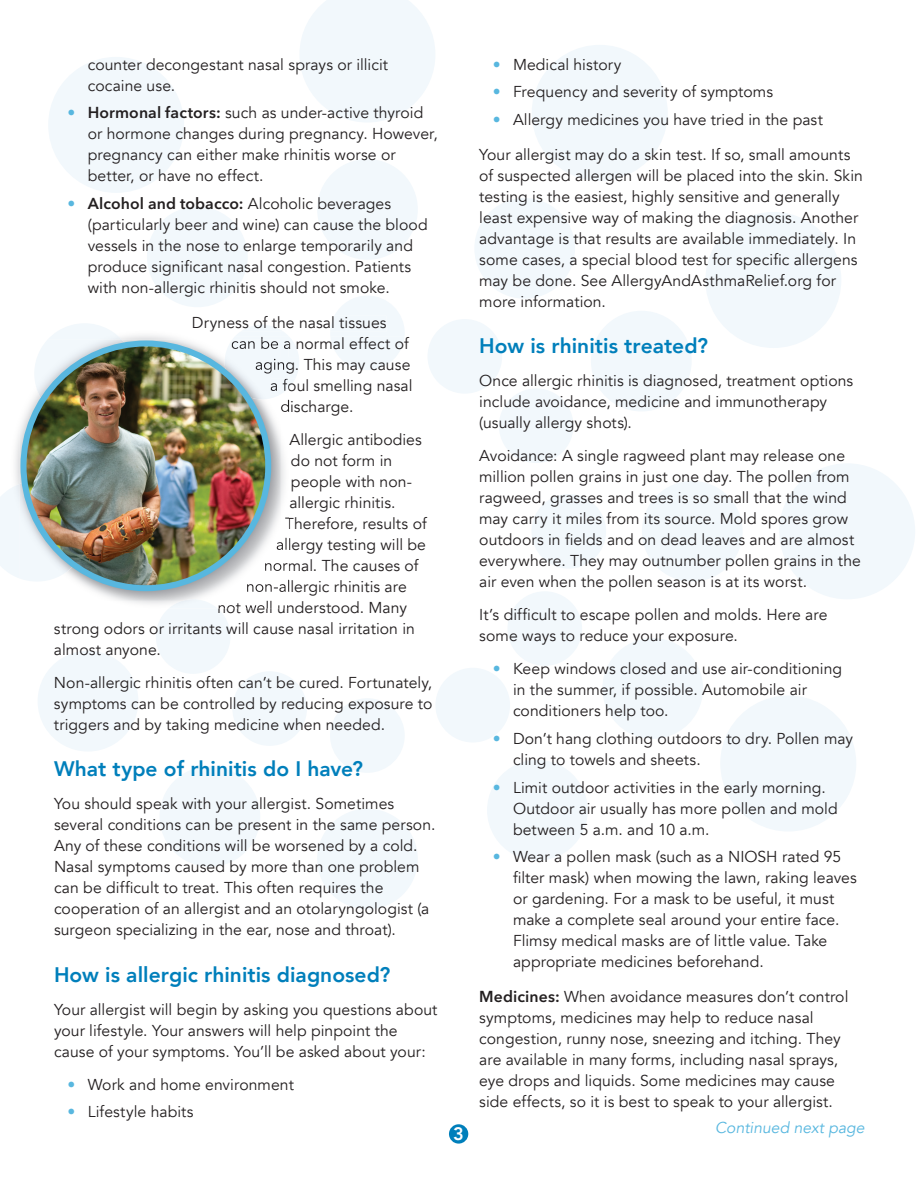
<style>
.page{position:relative;width:918px;height:1188px;background:#fff}
.page>*{position:absolute;margin:0;border:0;box-sizing:border-box;transform-origin:0 0}
.t1{font:800 21px "Avenir";color:#007fbb}
.t2{font:800 18px "Avenir";color:#fff}
.t3{font:15.75px/21px "Avenir";letter-spacing:.005em;color:#231f20}
.t4{font:600 15.75px "Avenir Next LT Pro";letter-spacing:.005em;color:#231f20}
.t5{font:italic 15.75px "Avenir";color:#58b7df}
.s1{color:#58b7df}
.s2{font-family:"Avenir Next LT Pro";font-weight:600}
.s3{font-family:"Avenir";font-weight:400;color:#58b7df}
.s4{font-family:"Avenir";font-weight:400}
</style>
<div class="page">
<div style="left:531px;top:494px;width:75px;height:75px;background:#f2f8fc;border-radius:50%"></div>
<svg style="left:330px;top:296px;width:74px;height:74px"></svg>
<div style="left:330px;top:698px;width:75px;height:75px;background:#f2f8fc;border-radius:50%"></div>
<svg style="left:428px;top:319px;width:145px;height:144px"></svg>
<svg style="left:156px;top:609px;width:151px;height:137px"></svg>
<svg style="left:436px;top:592px;width:146px;height:150px"></svg>
<div style="left:642px;top:481px;width:101px;height:101px;background:#f2f8fc;border-radius:50%"></div>
<svg style="left:0;top:489px;width:11px;height:85px"></svg>
<div style="left:317px;top:159px;width:101px;height:101px;background:#f2f8fc;border-radius:50%"></div>
<div style="left:317px;top:809px;width:101px;height:100px;background:#f2f8fc;border-radius:50%"></div>
<svg style="left:475px;top:198px;width:100px;height:100px"></svg>
<svg style="left:160px;top:766px;width:100px;height:101px"></svg>
<svg style="left:591px;top:311px;width:100px;height:100px"></svg>
<svg style="left:38px;top:651px;width:100px;height:100px"></svg>
<svg style="left:59px;top:324px;width:51px;height:7px"></svg>
<svg style="left:603px;top:638px;width:100px;height:101px"></svg>
<svg style="left:147px;top:207px;width:100px;height:100px"></svg>
<svg style="left:487px;top:760px;width:101px;height:100px"></svg>
<div style="left:779px;top:463px;width:136px;height:136px;background:#f2f8fc;border-radius:50%"></div>
<svg style="left:300px;top:0;width:135px;height:122px"></svg>
<svg style="left:532px;top:45px;width:135px;height:136px"></svg>
<svg style="left:706px;top:212px;width:135px;height:136px"></svg>
<svg style="left:721px;top:696px;width:135px;height:135px"></svg>
<svg style="left:48px;top:57px;width:136px;height:136px"></svg>
<div style="left:449px;top:1124px;width:19px;height:20px;background:#007fbb;border-radius:50%"></div>
<img style="left:281px;top:400px;width:8px;height:12px">
<img style="left:285px;top:517px;width:4px;height:12px">
<img style="left:281px;top:538px;width:6px;height:12px">
<svg style="left:281px;top:563px;width:8px;height:8px"></svg>
<img style="left:281px;top:580px;width:8px;height:12px">
<img style="left:219px;top:602px;width:70px;height:7px">
<img style="left:235px;top:332px;width:6px;height:5px">
<img style="left:235px;top:337px;width:6px;height:3px">
<img style="left:20px;top:340px;width:261px;height:261px">
<img style="left:182px;top:599px;width:22px;height:2px">
<img style="left:225px;top:340px;width:56px;height:59px">
<img style="left:20px;top:481px;width:67px;height:101px">
<img style="left:34px;top:340px;width:101px;height:76px">
<img style="left:232px;top:340px;width:9px;height:9px">
<svg style="left:241px;top:325px;width:58px;height:70px"></svg>
<img style="left:271px;top:379px;width:10px;height:16px">
<img style="left:277px;top:538px;width:4px;height:16px">
<img style="left:265px;top:559px;width:16px;height:12px">
<img style="left:247px;top:580px;width:34px;height:16px">
<img style="left:24px;top:344px;width:244px;height:244px;border-radius:122px">
<div style="left:21px;top:341px;width:250px;height:250px;border:6px solid #58b7df;border-radius:50%"></div>
<p class="t3" style="left:88px;top:54px;width:302px">counter decongestant nasal sprays or illicit cocaine use.</p>
<p class="t3" style="left:88px;top:103px;width:352px;text-indent:-20px"><span class="s1">•</span> <span class="s2">Hormonal factors:</span> such as under-active thyroid or hormone changes during pregnancy. However, pregnancy can either make rhinitis worse or better, or have no effect.</p>
<p class="t4" style="left:67px;top:194px;width:325px"><span class="s3">•</span> Alcohol and tobacco: <span class="s4">Alcoholic beverages</span></p>
<p class="t3" style="left:88px;top:215px;width:341px">(particularly beer and wine) can cause the blood vessels in the nose to enlarge temporarily and produce significant nasal congestion. Patients with non-allergic rhinitis should not smoke.</p>
<p class="t3" style="left:192px;top:312px;width:196px">Dryness of the nasal tissues</p>
<p class="t3" style="left:231px;top:333px;width:179px">can be a normal effect of</p>
<p class="t3" style="left:255px;top:354px;width:157px">aging. This may cause</p>
<p class="t3" style="left:270px;top:375px;width:144px">a foul smelling nasal</p>
<p class="t3" style="left:280px;top:396px;width:74px">discharge.</p>
<p class="t3" style="left:289px;top:429px;width:134px">Allergic antibodies</p>
<p class="t3" style="left:291px;top:450px;width:103px">do not form in</p>
<p class="t3" style="left:291px;top:471px;width:123px">people with non-</p>
<p class="t3" style="left:289px;top:492px;width:108px">allergic rhinitis.</p>
<p class="t3" style="left:285px;top:513px;width:143px">Therefore, results of</p>
<p class="t3" style="left:276px;top:534px;width:152px">allergy testing will be</p>
<p class="t3" style="left:264px;top:555px;width:156px">normal. The causes of</p>
<p class="t3" style="left:246px;top:576px;width:162px">non-allergic rhinitis are</p>
<p class="t3" style="left:217px;top:597px;width:191px">not well understood. Many</p>
<p class="t3" style="left:54px;top:618px;width:363px">strong odors or irritants will cause nasal irritation in</p>
<p class="t3" style="left:54px;top:639px;width:108px">almost anyone.</p>
<p class="t3" style="left:54px;top:672px;width:380px;text-align:justify">Non-allergic rhinitis often can’t be cured. Fortunately, symptoms can be controlled by reducing exposure to triggers and by taking medicine when needed.</p>
<h1 class="t1" style="left:54px;top:753px;width:310px">What type of rhinitis do I have?</h1>
<p class="t3" style="left:54px;top:794px;width:383px">You should speak with your allergist. Sometimes several conditions can be present in the same person.<br>Any of these conditions will be worsened by a cold.<br>Nasal symptoms caused by more than one problem can be difficult to treat. This often requires the cooperation of an allergist and an otolaryngologist (a surgeon specializing in the ear, nose and throat).</p>
<h1 class="t1" style="left:54px;top:958px;width:338px">How is allergic rhinitis diagnosed?</h1>
<p class="t3" style="left:54px;top:999px;width:385px">Your allergist will begin by asking you questions about your lifestyle. Your answers will help pinpoint the cause of your symptoms. You’ll be asked about your:</p>
<p class="t3" style="left:67px;top:1074px;width:228px"><span class="s1">•</span> Work and home environment</p>
<p class="t3" style="left:67px;top:1102px;width:128px"><span class="s1">•</span> Lifestyle habits</p>
<p class="t2" style="left:453px;top:1120px;width:12px">3</p>
<p class="t3" style="left:493px;top:54px;width:130px"><span class="s1">•</span> Medical history</p>
<p class="t3" style="left:493px;top:82px;width:282px"><span class="s1">•</span> Frequency and severity of symptoms</p>
<p class="t3" style="left:479px;top:103px;width:373px;line-height:34.5px;text-indent:13px"><span class="s1">•</span> Allergy medicines you have tried in the past<br>Your allergist may do a skin test. If so, small amounts</p>
<p class="t3" style="left:479px;top:165px;width:385px">of suspected allergen will be placed into the skin. Skin testing is the easiest, highly sensitive and generally least expensive way of making the diagnosis. Another advantage is that results are available immediately. In some cases, a special blood test for specific allergens may be done. See AllergyAndAsthmaRelief.org for more information.</p>
<h1 class="t1" style="left:479px;top:330px;width:230px">How is rhinitis treated?</h1>
<p class="t3" style="left:479px;top:371px;width:376px">Once allergic rhinitis is diagnosed, treatment options include avoidance, medicine and immunotherapy (usually allergy shots).</p>
<p class="t3" style="left:479px;top:446px;width:383px">Avoidance: A single ragweed plant may release one million pollen grains in just one day. The pollen from ragweed, grasses and trees is so small that the wind may carry it miles from its source. Mold spores grow outdoors in fields and on dead leaves and are almost everywhere. They may outnumber pollen grains in the air even when the pollen season is at its worst.</p>
<p class="t3" style="left:479px;top:605px;width:350px">It’s difficult to escape pollen and molds. Here are some ways to reduce your exposure.</p>
<p class="t3" style="left:513px;top:658px;width:331px;text-indent:-20px"><span class="s1">•</span> Keep windows closed and use air-conditioning in the summer, if possible. Automobile air conditioners help too.</p>
<p class="t3" style="left:513px;top:728px;width:342px;text-indent:-20px"><span class="s1">•</span> Don’t hang clothing outdoors to dry. Pollen may cling to towels and sheets.</p>
<p class="t3" style="left:513px;top:777px;width:326px;text-indent:-20px"><span class="s1">•</span> Limit outdoor activities in the early morning.<br>Outdoor air usually has more pollen and mold between 5 a.m. and 10 a.m.</p>
<p class="t3" style="left:513px;top:847px;width:345px;text-indent:-20px"><span class="s1">•</span> Wear a pollen mask (such as a NIOSH rated 95 filter mask) when mowing the lawn, raking leaves or gardening. For a mask to be useful, it must make a complete seal around your entire face.<br>Flimsy medical masks are of little value. Take appropriate medicines beforehand.</p>
<p class="t3" style="left:479px;top:986px;width:371px"><span class="s2">Medicines:</span> When avoidance measures don’t control symptoms, medicines may help to reduce nasal congestion, runny nose, sneezing and itching. They are available in many forms, including nasal sprays, eye drops and liquids. Some medicines may cause side effects, so it is best to speak to your allergist.</p>
<p class="t5" style="left:715px;top:1118px;width:151px">Continued next page</p>
</div>
